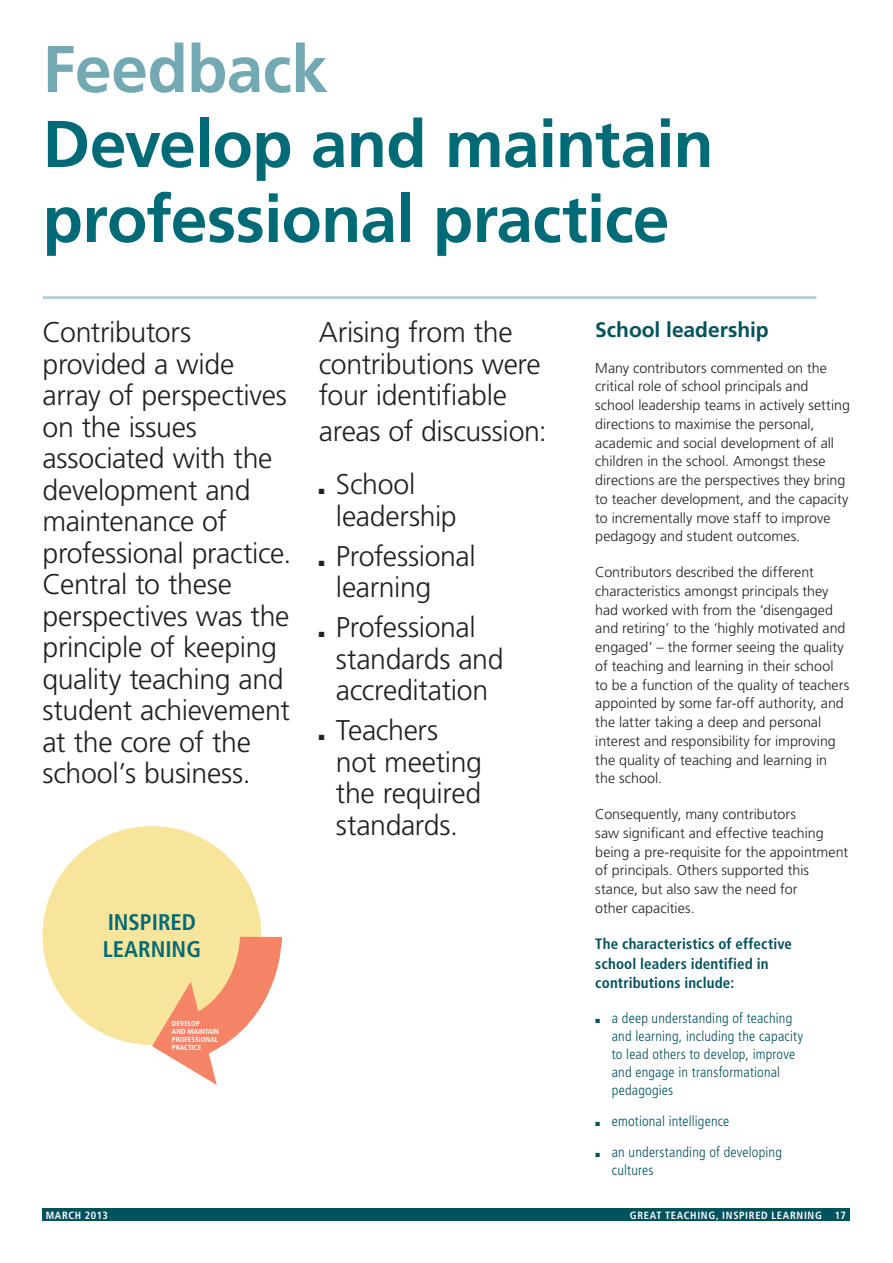
<style>
.page{position:relative;width:893px;height:1263px;background:#fff}
.page>*{position:absolute;margin:0;border:0;box-sizing:border-box;transform-origin:0 0}
.t1{font:700 66px/75px "Frutiger LT Std";letter-spacing:-.01em;color:#006b76}
.t2{font:700 66px "Frutiger LT Std";letter-spacing:-.01em;color:#73a9b2}
.t3{font:300 28.5px/31.5px "Frutiger LT Std";letter-spacing:-.015em;color:#231f20}
.t4{font:700 condensed 22.65px/27.2px "Frutiger LT Std";color:#006b76}
.t5{font:700 21px "Frutiger LT Std";letter-spacing:-.005em;color:#00525d}
.t6{font:700 condensed 15px/19.5px "Frutiger LT Std";letter-spacing:.01em;color:#00525d}
.t7{font:300 14.25px/18.8px "Frutiger LT Std";color:#231f20}
.t8{font:300 condensed 14.25px/18px "Frutiger LT Std";letter-spacing:.015em;color:#00525d}
.t9{font:700 condensed 10.5px "Frutiger LT Std";letter-spacing:.06em;color:#fff}
.t10{font:700 condensed 7.35px/7.9px "Frutiger LT Std";color:#fff}
</style>
<div class="page">
<div style="left:43px;top:1208px;width:807px;height:13px;background:#00525d"></div>
<hr style="left:43px;top:296px;width:773px;height:3px;background:#b7d2d8">
<div style="left:43px;top:826px;width:218px;height:219px;background:#f8e59c;border-radius:50%"></div>
<svg style="left:142px;top:895px;width:140px;height:190px"></svg>
<h1 class="t2" style="left:43px;top:30px;width:287px">Feedback</h1>
<h1 class="t1" style="left:43px;top:107px;width:673px">Develop and maintain professional practice</h1>
<p class="t3" style="left:43px;top:317px;width:250px">Contributors provided a wide array of perspectives on the issues associated with the development and maintenance of professional practice.<br>Central to these perspectives was the principle of keeping quality teaching and student achievement at the core of the school’s business.</p>
<h2 class="t3" style="left:319px;top:317px;width:223px">Arising from the contributions were four identifiable</h2>
<h2 class="t3" style="left:319px;top:416px;width:229px">areas of discussion:</h2>
<h2 class="t3" style="left:336px;top:469px;width:122px;text-indent:-17px">■ School leadership</h2>
<h2 class="t3" style="left:336px;top:540px;width:141px;text-indent:-17px">■ Professional learning</h2>
<h2 class="t3" style="left:336px;top:612px;width:169px;text-indent:-17px">■ Professional standards and accreditation</h2>
<h2 class="t3" style="left:336px;top:715px;width:148px;text-indent:-17px">■ Teachers not meeting the required standards.</h2>
<h3 class="t4" style="left:103px;top:909px;width:100px">INSPIRED<br>LEARNING</h3>
<p class="t10" style="left:172px;top:1019px;width:49px">DEVELOP<br>AND MAINTAIN<br>PROFESSIONAL<br>PRACTICE</p>
<h3 class="t5" style="left:595px;top:317px;width:175px">School leadership</h3>
<p class="t7" style="left:595px;top:358px;width:256px">Many contributors commented on the critical role of school principals and school leadership teams in actively setting directions to maximise the personal, academic and social development of all children in the school. Amongst these directions are the perspectives they bring to teacher development, and the capacity to incrementally move staff to improve pedagogy and student outcomes.</p>
<p class="t7" style="left:595px;top:563px;width:255px">Contributors described the different characteristics amongst principals they had worked with from the ‘disengaged and retiring’ to the ‘highly motivated and engaged’ – the former seeing the quality of teaching and learning in their school to be a function of the quality of teachers appointed by some far-off authority, and the latter taking a deep and personal interest and responsibility for improving the quality of teaching and learning in the school.</p>
<p class="t7" style="left:595px;top:805px;width:254px">Consequently, many contributors<br>saw significant and effective teaching being a pre-requisite for the appointment of principals. Others supported this stance, but also saw the need for<br>other capacities.</p>
<p class="t6" style="left:595px;top:934px;width:198px">The characteristics of effective school leaders identified in contributions include:</p>
<p class="t8" style="left:612px;top:1010px;width:193px;text-indent:-16px">■ a deep understanding of teaching and learning, including the capacity to lead others to develop, improve and engage in transformational pedagogies</p>
<p class="t8" style="left:595px;top:1112px;width:136px">■ emotional intelligence</p>
<p class="t8" style="left:612px;top:1143px;width:172px;text-indent:-16px">■ an understanding of developing cultures</p>
<p class="t9" style="left:46px;top:1209px;width:64px">march 2013</p>
<p class="t9" style="left:630px;top:1209px;width:217px">great teaching, inspired learning 17</p>
</div>
